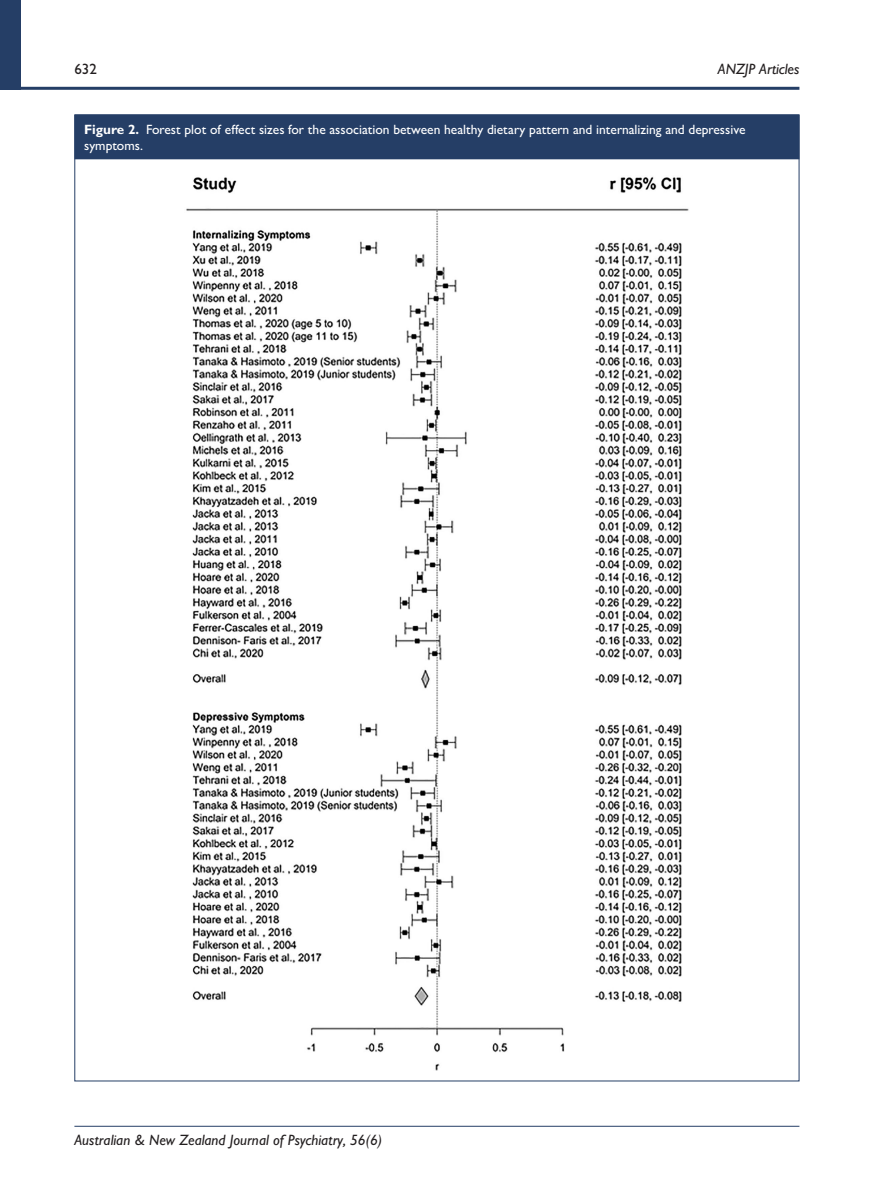
<style>
.page{position:relative;width:893px;height:1191px;background:#fff}
.page>*{position:absolute;margin:0;border:0;box-sizing:border-box;transform-origin:0 0}
.t1{font:italic 500 15px "Gill Sans MT Pro";color:#231f20}
.t2{font:500 15px "Gill Sans MT Pro";color:#231f20}
.t3{font:500 13.5px/15.8px "Gill Sans MT Pro";color:#fff}
.s1{font-family:"Gill Sans Std";font-weight:700}
</style>
<div class="page">
<hr style="left:0;top:87px;width:799px;height:3px;background:#253e66">
<div style="left:0;top:0;width:21px;height:89px;background:#253e66"></div>
<hr style="left:74px;top:1125px;width:725px;height:1px;background:#253e66">
<div style="left:74px;top:114px;width:725px;height:45px;background:#253e66"></div>
<img style="left:186px;top:177px;width:503px;height:894px">
<p class="t2" style="left:74px;top:60px;width:24px">632</p>
<p class="t1" style="left:718px;top:60px;width:83px">ANZJP Articles</p>
<p class="t3" style="left:84px;top:121px;width:663px"><span class="s1">Figure 2.</span> Forest plot of effect sizes for the association between healthy dietary pattern and internalizing and depressive symptoms.</p>
<p class="t1" style="left:74px;top:1130px;width:309px">Australian &amp; New Zealand Journal of Psychiatry, 56(6)</p>
</div>
